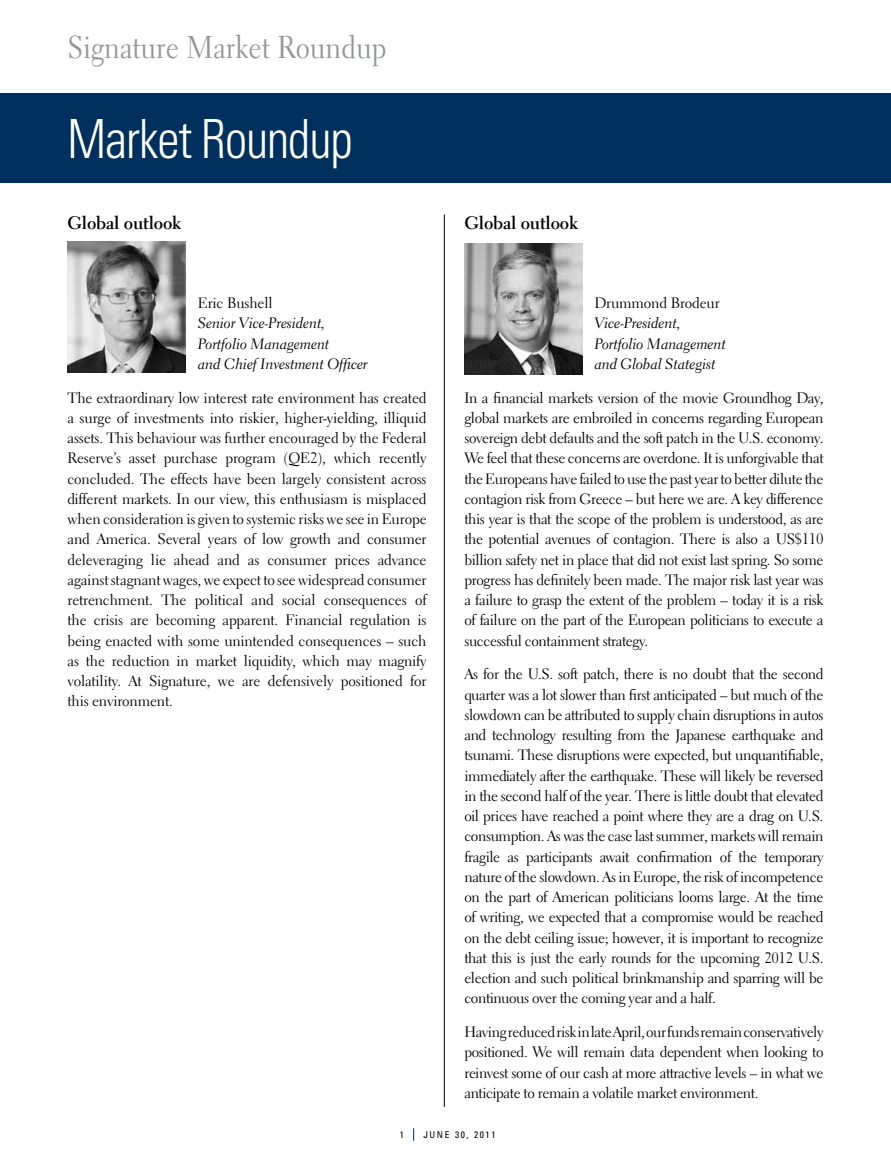
<style>
.page{position:relative;width:891px;height:1161px;background:#fff}
.page>*{position:absolute;margin:0;border:0;box-sizing:border-box;transform-origin:0 0}
.t1{font:300 condensed 54px "Univers";letter-spacing:-.02em;color:#fff;scale:.92 1}
.t2{font:31.5px "Electra LH";color:#939598;scale:.9 1}
.t3{font:700 18px "Electra LH";letter-spacing:-.01em;color:#000}
.t4{font:15px/20.2px "Electra LH";letter-spacing:-.025em;color:#000;text-align:justify}
.t5{font:15px/20.2px "Electra LH Cursive";letter-spacing:-.01em;color:#000}
.t6{font:condensed 9.3px "Univers";letter-spacing:.17em;color:#000}
</style>
<div class="page">
<div style="left:0;top:93px;width:891px;height:90px;background:#00305e"></div>
<img style="left:68px;top:242px;width:118px;height:131px">
<hr style="left:444px;top:214px;width:1px;height:893px;background:#000">
<img style="left:464px;top:243px;width:118px;height:131px">
<svg style="left:413px;top:1128px;width:1px;height:13px"></svg>
<h2 class="t2" style="left:68px;top:28px;width:356px">Signature Market Roundup</h2>
<h1 class="t1" style="left:68px;top:106px;width:311px">Market Roundup</h1>
<p class="t3" style="left:68px;top:211px;width:115px">Global outlook</p>
<p class="t4" style="left:198px;top:293px;width:76px">Eric Bushell</p>
<p class="t5" style="left:198px;top:313px;width:171px">Senior Vice-President,<br>Portfolio Management<br>and Chief Investment Officer</p>
<p class="t4" style="left:68px;top:387px;width:361px">The extraordinary low interest rate environment has created a surge of investments into riskier, higher-yielding, illiquid assets. This behaviour was further encouraged by the Federal Reserve’s asset purchase program (QE2), which recently concluded. The effects have been largely consistent across different markets. In our view, this enthusiasm is misplaced when consideration is given to systemic risks we see in Europe and America. Several years of low growth and consumer deleveraging lie ahead and as consumer prices advance against stagnant wages, we expect to see widespread consumer retrenchment. The political and social consequences of the crisis are becoming apparent. Financial regulation is being enacted with some unintended consequences – such as the reduction in market liquidity, which may magnify volatility. At Signature, we are defensively positioned for this environment.</p>
<p class="t3" style="left:464px;top:211px;width:115px">Global outlook</p>
<p class="t4" style="left:594px;top:293px;width:127px">Drummond Brodeur</p>
<p class="t5" style="left:594px;top:313px;width:133px">Vice-President,<br>Portfolio Management and Global Stategist</p>
<p class="t4" style="left:464px;top:387px;width:361px">In a financial markets version of the movie Groundhog Day, global markets are embroiled in concerns regarding European sovereign debt defaults and the soft patch in the U.S. economy.<br>We feel that these concerns are overdone. It is unforgivable that the Europeans have failed to use the past year to better dilute the contagion risk from Greece – but here we are. A key difference this year is that the scope of the problem is understood, as are the potential avenues of contagion. There is also a US$110 billion safety net in place that did not exist last spring. So some progress has definitely been made. The major risk last year was a failure to grasp the extent of the problem – today it is a risk of failure on the part of the European politicians to execute a successful containment strategy.</p>
<p class="t4" style="left:464px;top:664px;width:361px">As for the U.S. soft patch, there is no doubt that the second quarter was a lot slower than first anticipated – but much of the slowdown can be attributed to supply chain disruptions in autos and technology resulting from the Japanese earthquake and tsunami. These disruptions were expected, but unquantifiable, immediately after the earthquake. These will likely be reversed in the second half of the year. There is little doubt that elevated oil prices have reached a point where they are a drag on U.S. consumption. As was the case last summer, markets will remain fragile as participants await confirmation of the temporary nature of the slowdown. As in Europe, the risk of incompetence on the part of American politicians looms large. At the time of writing, we expected that a compromise would be reached on the debt ceiling issue; however, it is important to recognize that this is just the early rounds for the upcoming 2012 U.S. election and such political brinkmanship and sparring will be continuous over the coming year and a half.</p>
<p class="t4" style="left:464px;top:1022px;width:361px">Having reduced risk in late April, our funds remain conservatively positioned. We will remain data dependent when looking to reinvest some of our cash at more attractive levels – in what we anticipate to remain a volatile market environment.</p>
<p class="t6" style="left:400px;top:1129px;width:6px">1</p>
<p class="t6" style="left:423px;top:1129px;width:74px">JUNE 30, 2011</p>
</div>
